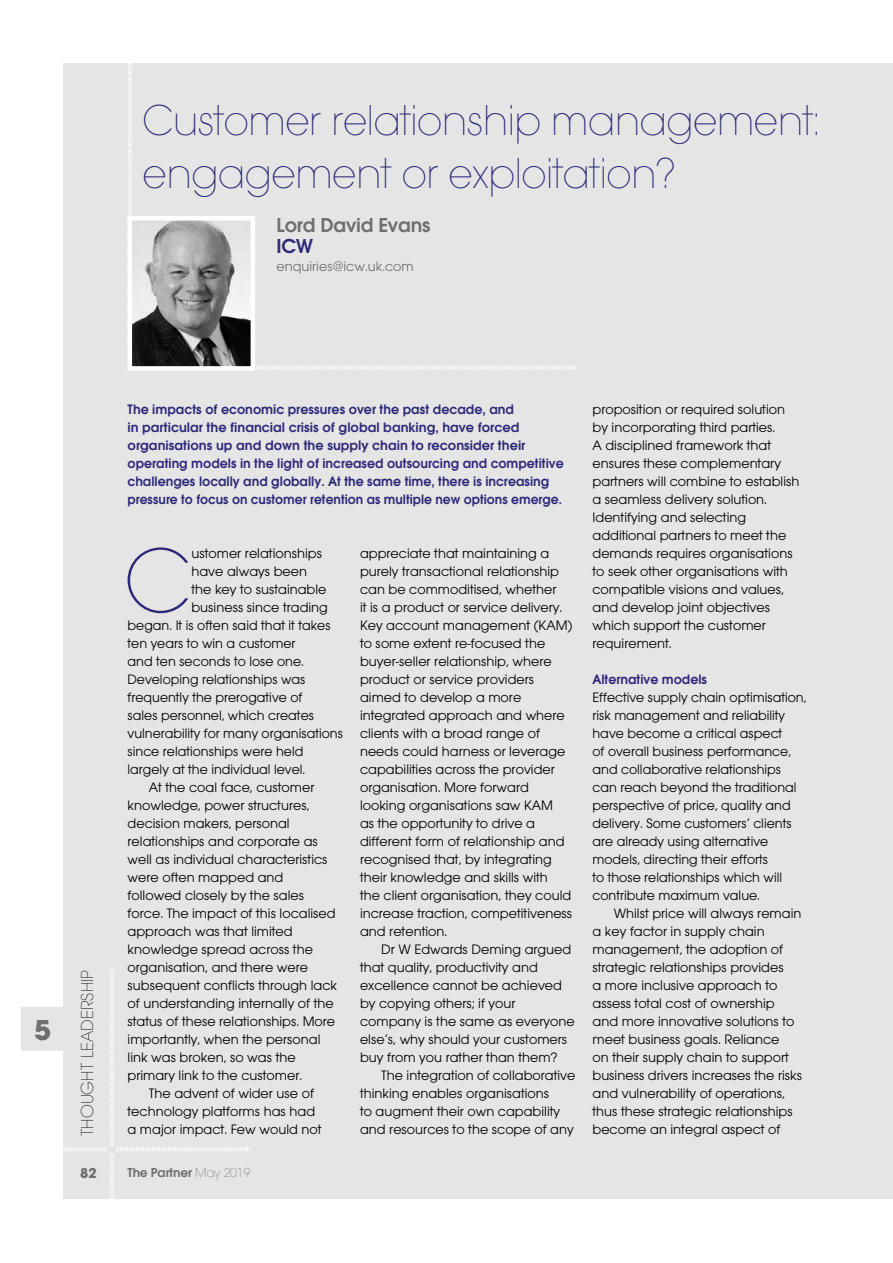
<style>
.page{position:relative;width:893px;height:1263px;background:#fff}
.page>*{position:absolute;margin:0;border:0;box-sizing:border-box;transform-origin:0 0}
.t1{font:200 95.25px "Avant Garde 2";color:#2d2979}
.t2{font:200 45px/52.5px "Avant Garde 2";letter-spacing:-.01em;color:#2d2979}
.t3{font:700 30px "Avant Garde 2";color:#706f6f}
.t4{font:600 21px "Avant Garde 2";letter-spacing:-.01em;color:#706f6f}
.t5{font:600 21px "Avant Garde 2";color:#2d2979}
.t6{font:200 18px "Avant Garde 2";color:#000}
.t7{font:700 15px "Avant Garde 2";color:#706f6f}
.t8{font:14.25px/18px "Avant Garde 2";color:#000}
.t9{font:600 14.25px/18px "Avant Garde 2";color:#2d2979}
.t10{font:14.25px "Avant Garde 2";color:#706f6f}
.t11{font:600 13.5px "Avant Garde 2";letter-spacing:-.01em;color:#706f6f}
.s1{font-weight:200}
</style>
<div class="page">
<div style="left:64px;top:64px;width:829px;height:1135px;background:#e5e5e5"></div>
<svg style="left:64px;top:970px;width:186px;height:228px"></svg>
<div style="left:108px;top:1146px;width:7px;height:7px;background:#e5e5e5"></div>
<svg style="left:128px;top:65px;width:4px;height:150px"></svg>
<svg style="left:256px;top:365px;width:320px;height:5px"></svg>
<img style="left:133px;top:221px;width:117px;height:145px">
<div style="left:128px;top:216px;width:127px;height:155px;border:4px solid #fff"></div>
<div style="left:22px;top:1007px;width:42px;height:43px;background:#e5e5e5"></div>
<div style="left:21px;top:1007px;width:44px;height:44px;border:2px solid #e5e5e5"></div>
<h2 class="t2" style="left:143px;top:93px;width:679px">Customer relationship management: engagement or exploitation?</h2>
<h3 class="t4" style="left:276px;top:212px;width:156px">Lord David Evans</h3>
<h3 class="t5" style="left:276px;top:233px;width:39px">ICW</h3>
<p class="t10" style="left:276px;top:257px;width:139px">enquiries@icw.uk.com</p>
<h3 class="t3" style="left:35px;top:1012px;width:18px">5</h3>
<p class="t6" style="left:77px;top:1136px;width:168px;rotate:-90deg">thought leadership</p>
<p class="t9" style="left:128px;top:400px;width:438px">The impacts of economic pressures over the past decade, and<br>in particular the financial crisis of global banking, have forced organisations up and down the supply chain to reconsider their operating models in the light of increased outsourcing and competitive challenges locally and globally. At the same time, there is increasing pressure to focus on customer retention as multiple new options emerge.</p>
<h1 class="t1" style="left:124px;top:525px;width:69px">C</h1>
<p class="t8" style="left:191px;top:544px;width:132px">ustomer relationships</p>
<p class="t8" style="left:191px;top:562px;width:117px">have always been</p>
<p class="t8" style="left:191px;top:580px;width:137px">the key to sustainable</p>
<p class="t8" style="left:191px;top:598px;width:138px">business since trading</p>
<p class="t8" style="left:128px;top:616px;width:204px">began. It is often said that it takes</p>
<p class="t8" style="left:128px;top:634px;width:170px">ten years to win a customer</p>
<p class="t8" style="left:128px;top:652px;width:178px">and ten seconds to lose one.</p>
<p class="t8" style="left:128px;top:670px;width:179px">Developing relationships was</p>
<p class="t8" style="left:128px;top:688px;width:176px">frequently the prerogative of</p>
<p class="t8" style="left:128px;top:706px;width:188px">sales personnel, which creates</p>
<p class="t8" style="left:128px;top:724px;width:217px">vulnerability for many organisations</p>
<p class="t8" style="left:128px;top:742px;width:177px">since relationships were held</p>
<p class="t8" style="left:128px;top:760px;width:179px">largely at the individual level.</p>
<p class="t8" style="left:149px;top:778px;width:167px">At the coal face, customer</p>
<p class="t8" style="left:128px;top:796px;width:183px">knowledge, power structures,</p>
<p class="t8" style="left:128px;top:814px;width:164px">decision makers, personal</p>
<p class="t8" style="left:128px;top:832px;width:192px">relationships and corporate as</p>
<p class="t8" style="left:128px;top:850px;width:202px">well as individual characteristics</p>
<p class="t8" style="left:128px;top:868px;width:157px">were often mapped and</p>
<p class="t8" style="left:128px;top:886px;width:178px">followed closely by the sales</p>
<p class="t8" style="left:128px;top:904px;width:210px">force. The impact of this localised</p>
<p class="t8" style="left:128px;top:922px;width:167px">approach was that limited</p>
<p class="t8" style="left:128px;top:940px;width:187px">knowledge spread across the</p>
<p class="t8" style="left:128px;top:958px;width:182px">organisation, and there were</p>
<p class="t8" style="left:128px;top:976px;width:211px">subsequent conflicts through lack</p>
<p class="t8" style="left:128px;top:994px;width:208px">of understanding internally of the</p>
<p class="t8" style="left:128px;top:1012px;width:209px">status of these relationships. More</p>
<p class="t8" style="left:128px;top:1030px;width:194px">importantly, when the personal</p>
<p class="t8" style="left:128px;top:1048px;width:170px">link was broken, so was the</p>
<p class="t8" style="left:128px;top:1066px;width:176px">primary link to the customer.</p>
<p class="t8" style="left:149px;top:1084px;width:167px">The advent of wider use of</p>
<p class="t8" style="left:128px;top:1102px;width:189px">technology platforms has had</p>
<p class="t8" style="left:128px;top:1120px;width:195px">a major impact. Few would not</p>
<p class="t8" style="left:360px;top:544px;width:214px">appreciate that maintaining a purely transactional relationship can be commoditised, whether<br>it is a product or service delivery.<br>Key account management (KAM) to some extent re-focused the buyer-seller relationship, where product or service providers aimed to develop a more integrated approach and where clients with a broad range of needs could harness or leverage capabilities across the provider organisation. More forward looking organisations saw KAM<br>as the opportunity to drive a different form of relationship and recognised that, by integrating their knowledge and skills with<br>the client organisation, they could increase traction, competitiveness and retention.</p>
<p class="t8" style="left:360px;top:940px;width:216px;text-indent:21px">Dr W Edwards Deming argued that quality, productivity and excellence cannot be achieved by copying others; if your company is the same as everyone else’s, why should your customers buy from you rather than them?</p>
<p class="t8" style="left:360px;top:1066px;width:217px;text-indent:21px">The integration of collaborative thinking enables organisations<br>to augment their own capability and resources to the scope of any</p>
<p class="t7" style="left:80px;top:1164px;width:18px">82</p>
<p class="t11" style="left:128px;top:1165px;width:124px">The Partner <span class="s1">May 2019</span></p>
<p class="t8" style="left:592px;top:400px;width:208px">proposition or required solution by incorporating third parties.<br>A disciplined framework that ensures these complementary partners will combine to establish a seamless delivery solution.<br>Identifying and selecting additional partners to meet the demands requires organisations to seek other organisations with compatible visions and values, and develop joint objectives which support the customer requirement.</p>
<p class="t9" style="left:592px;top:670px;width:116px">Alternative models</p>
<p class="t8" style="left:592px;top:688px;width:215px">Effective supply chain optimisation, risk management and reliability have become a critical aspect<br>of overall business performance, and collaborative relationships can reach beyond the traditional perspective of price, quality and delivery. Some customers’ clients are already using alternative models, directing their efforts<br>to those relationships which will contribute maximum value.</p>
<p class="t8" style="left:592px;top:904px;width:211px;text-indent:21px">Whilst price will always remain a key factor in supply chain management, the adoption of strategic relationships provides<br>a more inclusive approach to assess total cost of ownership and more innovative solutions to meet business goals. Reliance<br>on their supply chain to support business drivers increases the risks and vulnerability of operations, thus these strategic relationships become an integral aspect of</p>
</div>
